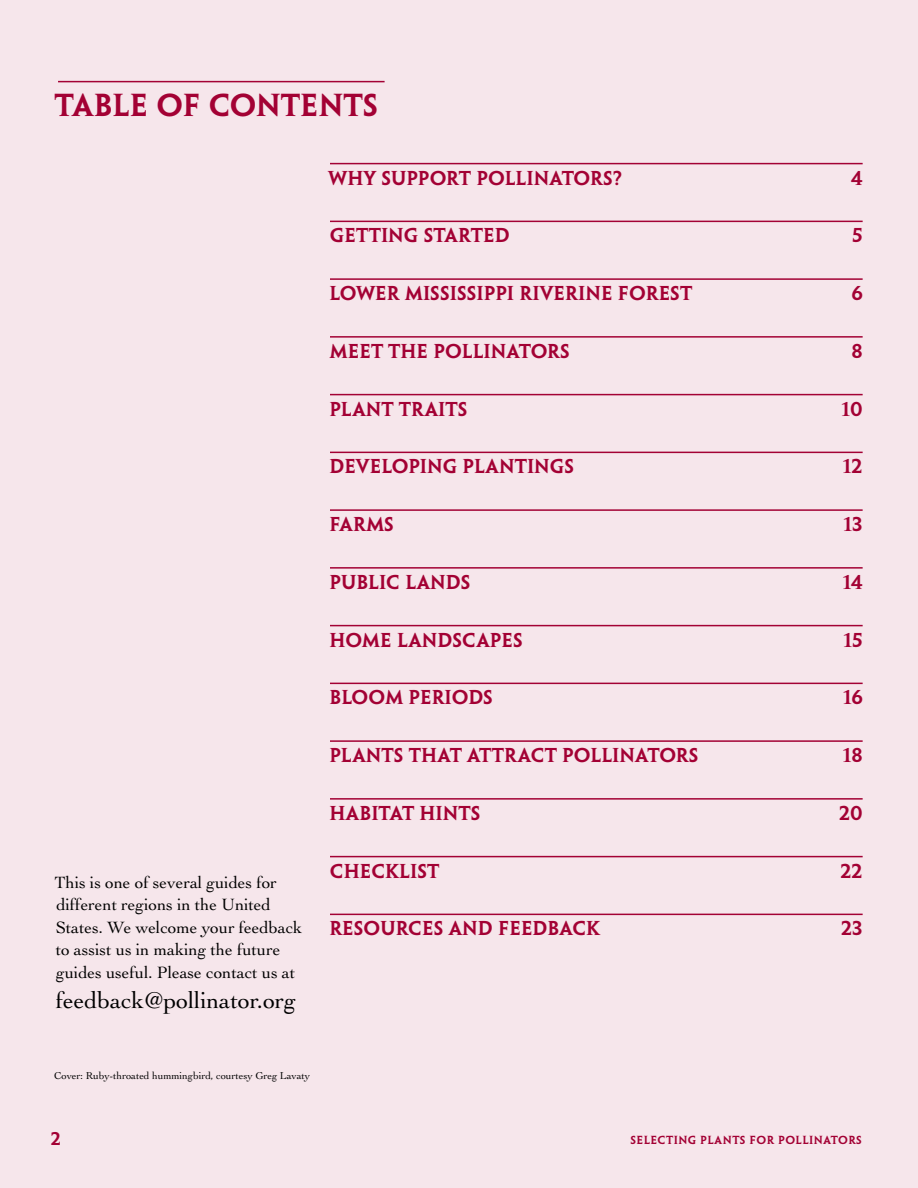
<style>
.page{position:relative;width:918px;height:1188px;background:#f6e6eb}
.page>*{position:absolute;margin:0;border:0;box-sizing:border-box;transform-origin:0 0}
.t1{font:28.5px "Penumbra MM 585 1000";letter-spacing:.075em;color:#a30134}
.t2{font:24px "Cochin";letter-spacing:-.005em;color:#000}
.t3{font:18px "Penumbra MM 585 1000";letter-spacing:.075em;color:#a30134}
.t4{font:18px "Penumbra MM 585 1000";letter-spacing:.1em;color:#a30134}
.t5{font:17.25px/22.5px "Cochin";letter-spacing:-.005em;color:#000}
.t6{font:16.5px "Penumbra MM 585 1000";color:#a30134}
.t7{font:10.5px "Cochin";letter-spacing:-.005em;color:#000}
.t8{font:10.5px "Penumbra MM 585 1000";letter-spacing:.115em;color:#a30134}
</style>
<div class="page">
<hr style="left:330px;top:163px;width:533px;height:1px;background:#a30134">
<hr style="left:330px;top:221px;width:533px;height:1px;background:#a30134">
<hr style="left:330px;top:278px;width:533px;height:2px;background:#a30134">
<hr style="left:330px;top:336px;width:533px;height:2px;background:#a30134">
<hr style="left:330px;top:394px;width:533px;height:1px;background:#a30134">
<hr style="left:330px;top:452px;width:533px;height:1px;background:#a30134">
<hr style="left:330px;top:509px;width:533px;height:2px;background:#a30134">
<hr style="left:330px;top:567px;width:533px;height:2px;background:#a30134">
<hr style="left:330px;top:625px;width:533px;height:1px;background:#a30134">
<hr style="left:330px;top:683px;width:533px;height:1px;background:#a30134">
<hr style="left:330px;top:740px;width:533px;height:2px;background:#a30134">
<hr style="left:330px;top:798px;width:533px;height:2px;background:#a30134">
<hr style="left:330px;top:856px;width:533px;height:1px;background:#a30134">
<hr style="left:330px;top:914px;width:533px;height:1px;background:#a30134">
<hr style="left:58px;top:81px;width:327px;height:1px;background:#a30134">
<h1 class="t1" style="left:55px;top:89px;width:323px">TABLE OF CONTENTS</h1>
<p class="t3" style="left:329px;top:168px;width:294px">WHY SUPPORT POLLINATORS?</p>
<p class="t3" style="left:851px;top:168px;width:12px">4</p>
<p class="t3" style="left:330px;top:225px;width:180px">GETTING STARTED</p>
<p class="t3" style="left:852px;top:225px;width:11px">5</p>
<p class="t3" style="left:330px;top:283px;width:363px">LOWER MISSISSIPPI RIVERINE FOREST</p>
<p class="t3" style="left:852px;top:283px;width:13px">6</p>
<p class="t3" style="left:330px;top:341px;width:240px">MEET THE POLLINATORS</p>
<p class="t3" style="left:851px;top:341px;width:12px">8</p>
<p class="t3" style="left:329px;top:398px;width:138px">PLANT TRAITS</p>
<p class="t3" style="left:842px;top:398px;width:21px">10</p>
<p class="t3" style="left:330px;top:456px;width:245px">DEVELOPING PLANTINGS</p>
<p class="t3" style="left:843px;top:456px;width:20px">12</p>
<p class="t3" style="left:329px;top:514px;width:65px">FARMS</p>
<p class="t3" style="left:844px;top:514px;width:19px">13</p>
<p class="t3" style="left:329px;top:572px;width:141px">PUBLIC LANDS</p>
<p class="t3" style="left:843px;top:572px;width:20px">14</p>
<p class="t3" style="left:330px;top:629px;width:193px">HOME LANDSCAPES</p>
<p class="t3" style="left:844px;top:629px;width:19px">15</p>
<p class="t3" style="left:329px;top:687px;width:164px">BLOOM PERIODS</p>
<p class="t3" style="left:844px;top:687px;width:21px">16</p>
<p class="t3" style="left:329px;top:745px;width:369px">PLANTS THAT ATTRACT POLLINATORS</p>
<p class="t3" style="left:843px;top:745px;width:20px">18</p>
<p class="t5" style="left:54px;top:871px;width:250px">This is one of several guides for different regions in the United<br>States. We welcome your feedback to assist us in making the future guides useful. Please contact us at</p>
<h2 class="t2" style="left:56px;top:986px;width:242px">feedback@pollinator.org</h2>
<p class="t3" style="left:330px;top:803px;width:151px">HABITAT HINTS</p>
<p class="t3" style="left:839px;top:803px;width:24px">20</p>
<p class="t4" style="left:330px;top:860px;width:110px">CHECKLIST</p>
<p class="t3" style="left:840px;top:860px;width:23px">22</p>
<p class="t3" style="left:329px;top:918px;width:270px">RESOURCES AND FEEDBACK</p>
<p class="t3" style="left:841px;top:918px;width:22px">23</p>
<p class="t7" style="left:54px;top:1070px;width:257px">Cover: Ruby-throated hummingbird, courtesy Greg Lavaty</p>
<p class="t6" style="left:51px;top:1129px;width:11px">2</p>
<p class="t8" style="left:630px;top:1134px;width:232px">SELECTING PLANTS FOR POLLINATORS</p>
</div>
